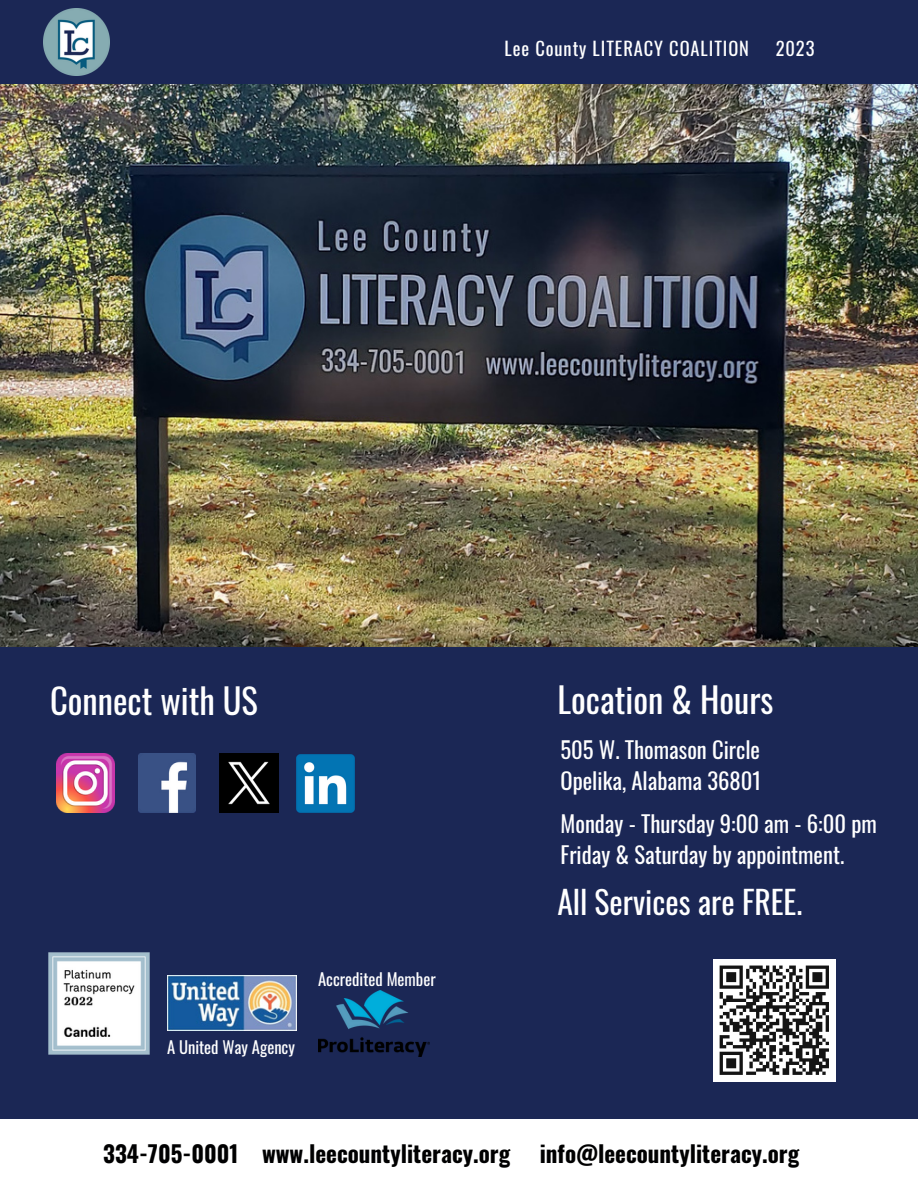
<style>
.page{position:relative;width:918px;height:1188px;background:#1b2755}
.page>*{position:absolute;margin:0;border:0;box-sizing:border-box;transform-origin:0 0}
.t1{font:34.65px "Oswald";color:#fff}
.t2{font:31.65px "Oswald";color:#fff}
.t3{font:700 23.1px "Oswald";color:#000001}
.t4{font:22.65px/31.5px "Oswald";color:#fff}
.t5{font:18.45px "Oswald";letter-spacing:.05em;color:#fff}
.t6{font:16.65px "Oswald";color:#fff}
</style>
<div class="page">
<img style="left:0;top:84px;width:918px;height:562px">
<div style="left:0;top:1119px;width:918px;height:69px;background:#fff"></div>
<div style="left:713px;top:959px;width:123px;height:123px;background:#fff"></div>
<svg style="left:719px;top:965px;width:110px;height:110px"></svg>
<img style="left:48px;top:952px;width:102px;height:103px">
<img style="left:297px;top:755px;width:57px;height:57px">
<img style="left:220px;top:754px;width:58px;height:58px">
<img style="left:138px;top:754px;width:58px;height:58px">
<img style="left:56px;top:754px;width:59px;height:58px">
<img style="left:168px;top:975px;width:129px;height:55px">
<img style="left:318px;top:990px;width:111px;height:67px">
<img style="left:43px;top:9px;width:67px;height:66px">
<p class="t5" style="left:505px;top:34px;width:246px">Lee County LITERACY COALITION</p>
<p class="t5" style="left:776px;top:34px;width:40px">2023</p>
<p class="t1" style="left:50px;top:674px;width:209px">Connect with US</p>
<p class="t6" style="left:167px;top:1034px;width:129px">A United Way Agency</p>
<p class="t6" style="left:318px;top:966px;width:119px">Accredited Member</p>
<h3 class="t1" style="left:557px;top:673px;width:218px">Location &amp; Hours</h3>
<h3 class="t4" style="left:561px;top:733px;width:202px">505 W. Thomason Circle<br>Opelika, Alabama 36801</h3>
<h1 class="t4" style="left:561px;top:807px;width:318px">Monday - Thursday 9:00 am - 6:00 pm<br>Friday &amp; Saturday by appointment.</h1>
<p class="t2" style="left:557px;top:878px;width:247px">All Services are FREE.</p>
<h1 class="t3" style="left:103px;top:1135px;width:408px">334-705-0001 www.leecountyliteracy.org</h1>
<h1 class="t3" style="left:540px;top:1135px;width:261px">info@leecountyliteracy.org</h1>
</div>
